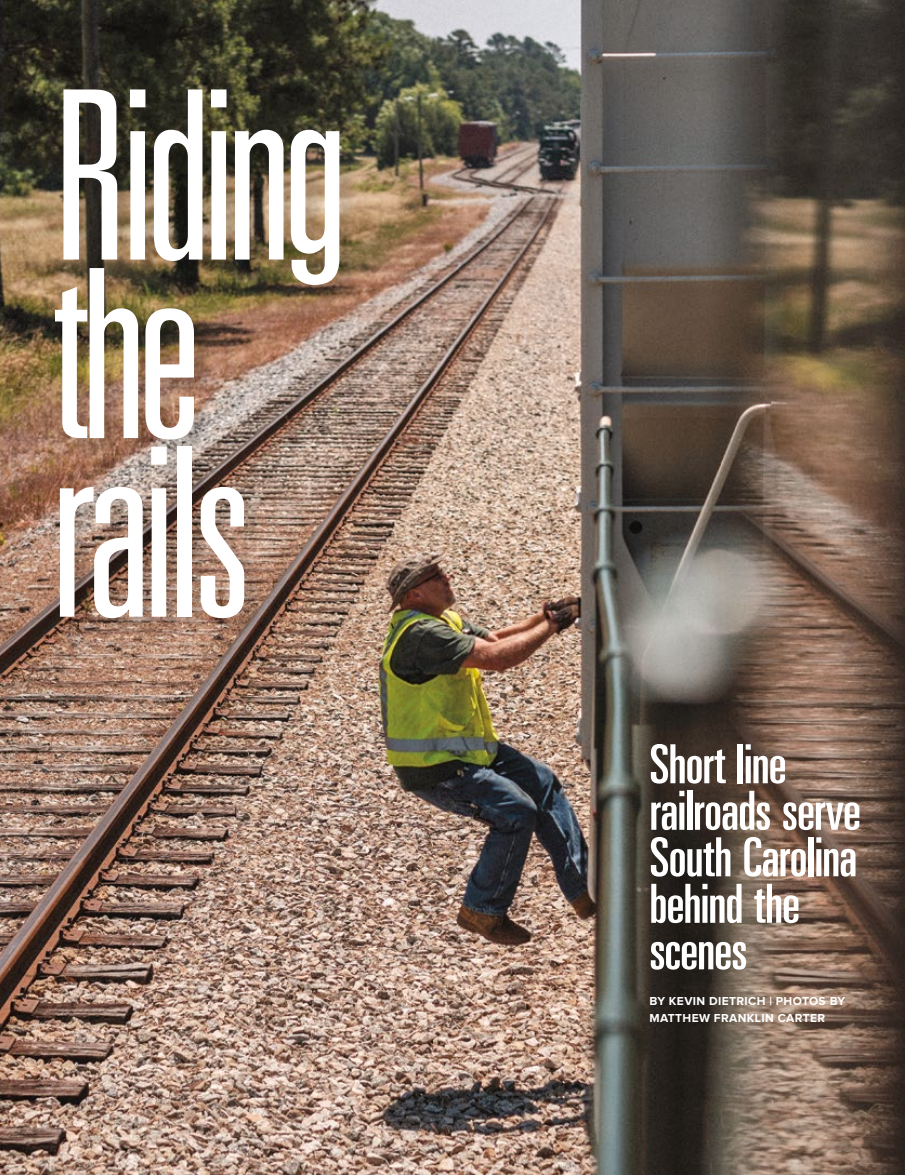
<style>
.page{position:relative;width:905px;height:1175px;background:#fff}
.page>*{position:absolute;margin:0;border:0;box-sizing:border-box;transform-origin:0 0}
.t1{font:300 ultra-condensed 235.5px/178.5px "Univers LT Std";letter-spacing:-.04em;color:#fff}
.t2{font:ultra-condensed 54px/46.5px "Univers LT Std";letter-spacing:-.02em;color:#fff}
.t3{font:700 12px/16.5px "Proxima Nova";letter-spacing:.03em;color:#fff}
</style>
<div class="page">
<img style="left:0;top:0;width:904px;height:1174px">
<div style="left:57px;top:92px;width:301px;height:545px;background:#000;opacity:.15"></div>
<h1 class="t1" style="left:51px;top:86px;width:298px">Riding the rails</h1>
<p class="t2" style="left:649px;top:740px;width:213px">Short line railroads serve<br>South Carolina behind the scenes</p>
<p class="t3" style="left:649px;top:993px;width:197px">BY KEVIN DIETRICH | PHOTOS BY<br>MATTHEW FRANKLIN CARTER</p>
</div>
